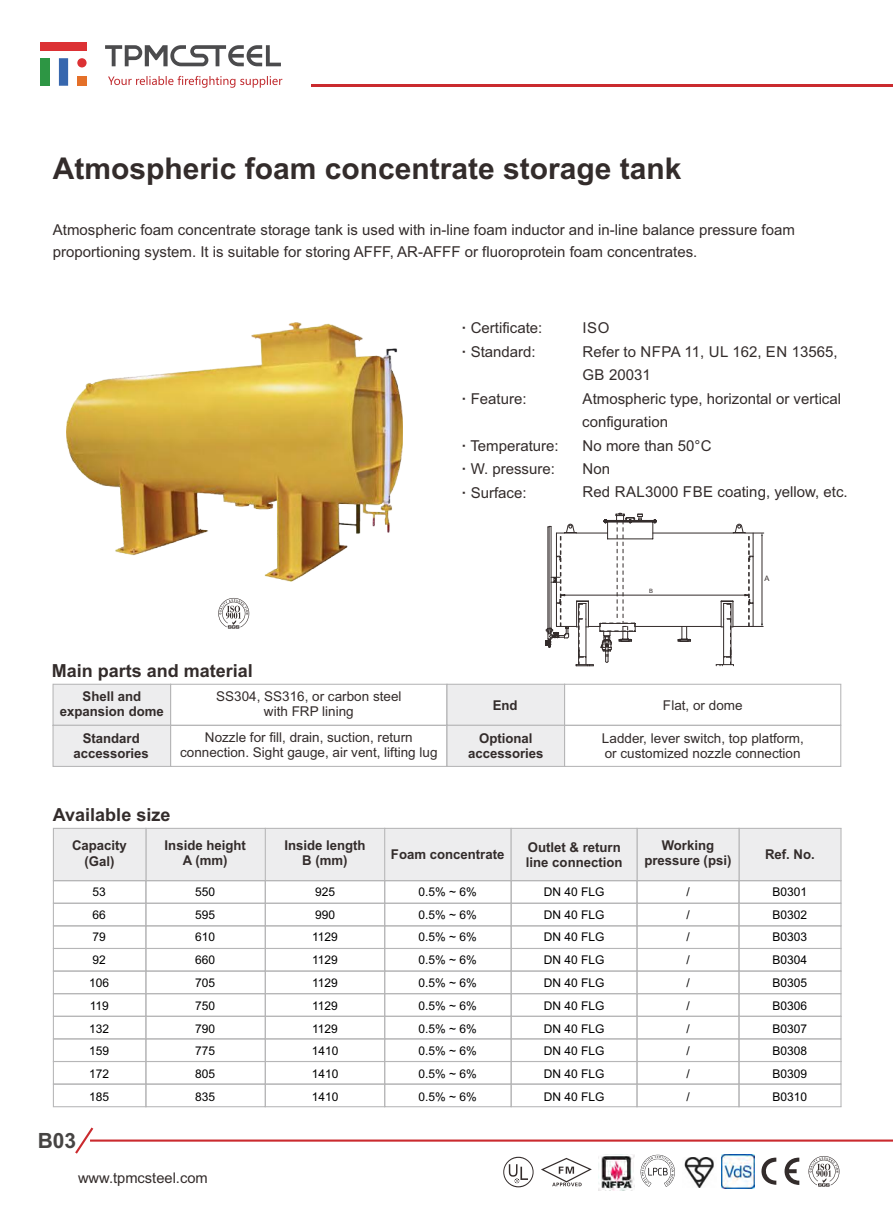
<style>
.page{position:relative;width:893px;height:1212px;background:#fff}
.page>*{position:absolute;margin:0;border:0;box-sizing:border-box;transform-origin:0 0}
.t1{font:700 30px "Arial";color:#332c2b}
.t2{font:700 21px "Arial";color:#464443}
.t3{font:700 18px "Arial";color:#332c2b}
.t4{font:15px/23.4px "Arial";color:#332c2b}
.t5{font:14.7px "Arial";color:#332c2b}
.t6{font:13.5px/15.1px "Arial";color:#332c2b;text-align:center}
.t7{font:700 13.5px/15.1px "Arial";color:#332c2b;text-align:center}
.t8{font:12px/22.8px "Arial";color:#000;text-align:justify}
.t9{font:7.5px "Arial";color:#332c2b}
.t10{font:5.85px "Arial";color:#332c2b}
.s1{font-weight:700}
</style>
<div class="page">
<hr style="left:90px;top:1139px;width:803px;height:2px;background:#ca2a2e">
<svg style="left:75px;top:1127px;width:20px;height:27px"></svg>
<hr style="left:311px;top:85px;width:582px;height:2px;background:#ca2a2e">
<div style="left:41px;top:42px;width:46px;height:8px;background:#dc3134"></div>
<div style="left:59px;top:58px;width:9px;height:28px;background:#3767ae"></div>
<div style="left:77px;top:76px;width:10px;height:10px;background:#e47029"></div>
<div style="left:41px;top:58px;width:9px;height:28px;background:#2d9644"></div>
<div style="left:77px;top:58px;width:10px;height:9px;background:#dc3134;border-radius:50%"></div>
<svg style="left:105px;top:45px;width:176px;height:21px"></svg>
<svg style="left:108px;top:76px;width:174px;height:12px"></svg>
<svg style="left:761px;top:1157px;width:38px;height:28px"></svg>
<img style="left:598px;top:1154px;width:36px;height:36px">
<img style="left:684px;top:1157px;width:30px;height:30px">
<svg style="left:640px;top:1155px;width:35px;height:32px"></svg>
<img style="left:721px;top:1154px;width:34px;height:34px">
<svg style="left:541px;top:1158px;width:51px;height:28px"></svg>
<svg style="left:503px;top:1157px;width:31px;height:30px"></svg>
<svg style="left:808px;top:1156px;width:31px;height:31px"></svg>
<svg style="left:53px;top:684px;width:788px;height:83px"></svg>
<hr style="left:565px;top:595px;width:180px;height:1px;background:#332c2b">
<hr style="left:653px;top:533px;width:111px;height:1px;background:#332c2b">
<hr style="left:635px;top:626px;width:86px;height:1px;background:#332c2b">
<svg style="left:218px;top:598px;width:31px;height:31px"></svg>
<svg style="left:716px;top:524px;width:47px;height:142px"></svg>
<img style="left:66px;top:323px;width:337px;height:259px">
<svg style="left:53px;top:828px;width:788px;height:279px"></svg>
<svg style="left:545px;top:513px;width:146px;height:153px"></svg>
<h1 class="t1" style="left:53px;top:158px;width:630px">Atmospheric foam concentrate storage tank</h1>
<p class="t4" style="left:53px;top:220px;width:743px;line-height:21.8px">Atmospheric foam concentrate storage tank is used with in-line foam inductor and in-line balance pressure foam proportioning system. It is suitable for storing AFFF, AR-AFFF or fluoroprotein foam concentrates.</p>
<p class="t4" style="left:462px;top:318px;width:82px"><span class="s1">·</span> Certificate: <span class="s1">·</span> Standard:</p>
<p class="t4" style="left:462px;top:388px;width:67px"><span class="s1">·</span> Feature:</p>
<p class="t4" style="left:462px;top:435px;width:99px"><span class="s1">·</span> Temperature: <span class="s1">·</span> W. pressure: <span class="s1">·</span> Surface:</p>
<p class="t4" style="left:582px;top:318px;width:267px">ISO<br>Refer to NFPA 11, UL 162, EN 13565,<br>GB 20031<br>Atmospheric type, horizontal or vertical configuration<br>No more than 50°C<br>Non<br>Red RAL3000 FBE coating, yellow, etc.</p>
<p class="t3" style="left:52px;top:664px;width:203px">Main parts and material</p>
<p class="t7" style="left:60px;top:690px;width:105px">Shell and expansion dome</p>
<p class="t6" style="left:216px;top:690px;width:187px">SS304, SS316, or carbon steel with FRP lining</p>
<p class="t7" style="left:74px;top:732px;width:77px">Standard accessories</p>
<p class="t6" style="left:180px;top:731px;width:259px">Nozzle for fill, drain, suction, return connection. Sight gauge, air vent, lifting lug</p>
<p class="t3" style="left:53px;top:808px;width:119px">Available size</p>
<p class="t7" style="left:493px;top:698px;width:26px">End</p>
<p class="t7" style="left:468px;top:732px;width:77px">Optional accessories</p>
<p class="t10" style="left:649px;top:589px;width:5px">B</p>
<p class="t9" style="left:764px;top:575px;width:7px">A</p>
<p class="t6" style="left:663px;top:698px;width:81px">Flat, or dome</p>
<p class="t6" style="left:602px;top:732px;width:204px;text-align:left">Ladder, lever switch, top platform, or customized nozzle connection</p>
<p class="t7" style="left:72px;top:839px;width:56px">Capacity (Gal)</p>
<p class="t7" style="left:165px;top:839px;width:83px">Inside height<br>A (mm)</p>
<p class="t8" style="left:89px;top:881px;width:22px;text-align:left">53<br>66<br>79<br>92<br>106<br>119<br>132<br>159<br>172<br>185</p>
<p class="t8" style="left:195px;top:881px;width:22px">550<br>595<br>610<br>660<br>705<br>750<br>790<br>775<br>805<br>835</p>
<p class="t8" style="left:312px;top:881px;width:28px;text-align:left">925<br>990<br>1129<br>1129<br>1129<br>1129<br>1129<br>1410<br>1410<br>1410</p>
<p class="t7" style="left:284px;top:839px;width:83px">Inside length<br>B (mm)</p>
<h2 class="t2" style="left:38px;top:1133px;width:40px">B03</h2>
<p class="t5" style="left:78px;top:1172px;width:131px">www.tpmcsteel.com</p>
<p class="t7" style="left:391px;top:848px;width:115px">Foam concentrate</p>
<p class="t8" style="left:418px;top:881px;width:60px">0.5% ~ 6% 0.5% ~ 6% 0.5% ~ 6% 0.5% ~ 6% 0.5% ~ 6% 0.5% ~ 6% 0.5% ~ 6% 0.5% ~ 6% 0.5% ~ 6% 0.5% ~ 6%</p>
<p class="t7" style="left:526px;top:841px;width:98px;text-align:left">Outlet &amp; return line connection</p>
<p class="t8" style="left:544px;top:881px;width:62px">DN 40 FLG DN 40 FLG DN 40 FLG DN 40 FLG DN 40 FLG DN 40 FLG DN 40 FLG DN 40 FLG DN 40 FLG DN 40 FLG</p>
<p class="t7" style="left:644px;top:839px;width:89px">Working pressure (psi)</p>
<p class="t8" style="left:686px;top:881px;width:5px">/ / / / / / / / / /</p>
<p class="t7" style="left:765px;top:848px;width:51px">Ref. No.</p>
<p class="t8" style="left:772px;top:881px;width:36px">B0301<br>B0302<br>B0303<br>B0304<br>B0305<br>B0306<br>B0307<br>B0308<br>B0309<br>B0310</p>
</div>
